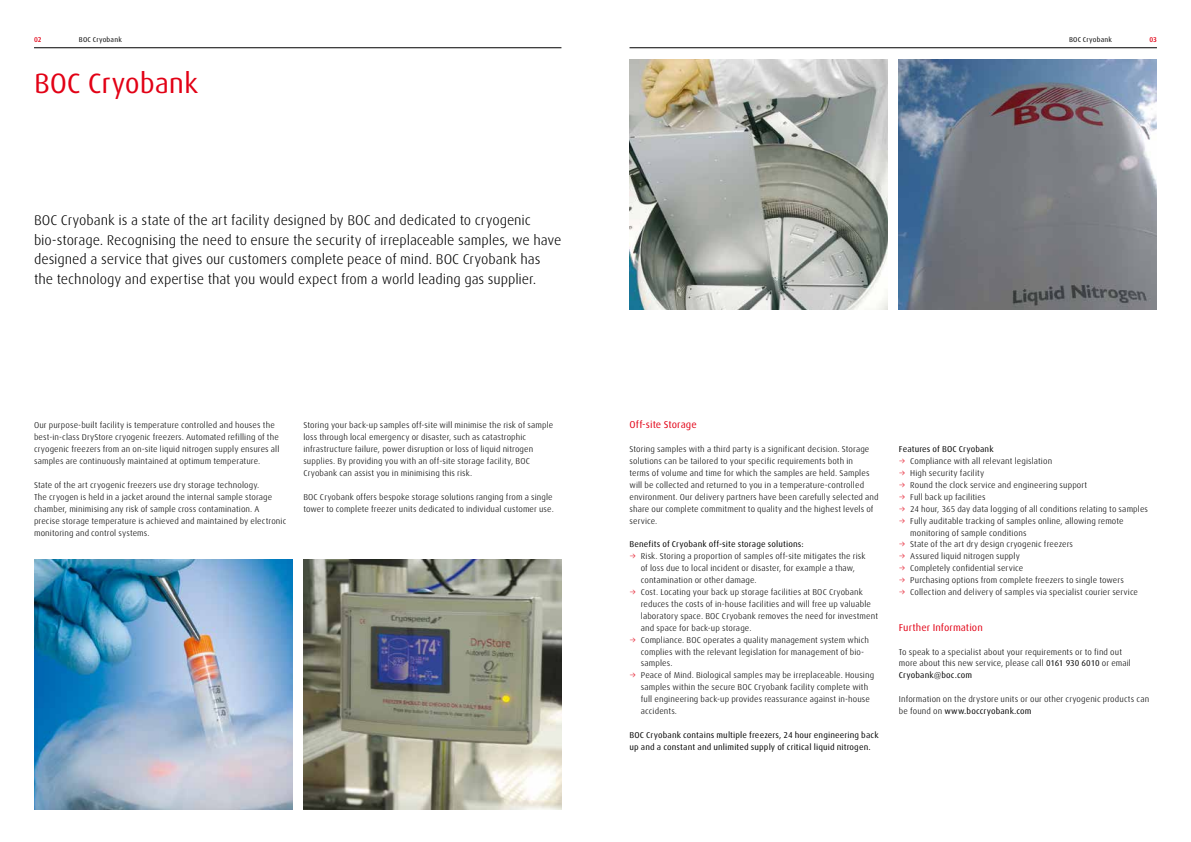
<style>
.page{position:relative;width:1191px;height:842px;background:#fff}
.page>*{position:absolute;margin:0;border:0;box-sizing:border-box;transform-origin:0 0}
.t1{font:28px "Linde Dax Global";letter-spacing:-.005em;color:#e20015}
.t2{font:300 14px/19.6px "Linde Dax Global";letter-spacing:-.005em;color:#000}
.t3{font:10px "Linde Dax Global";letter-spacing:.005em;color:#e20015}
.t4{font:300 8.5px/11.9px "Linde Dax Global";letter-spacing:.01em;color:#000}
.t5{font:8.5px/11.9px "Linde Dax Global";letter-spacing:.015em;color:#000}
.t6{font:7px "Linde Dax Global";letter-spacing:.025em;color:#000}
.t7{font:500 7px "Linde Dax Global";color:#e20015}
.s1{color:#e20015}
.s2{font-weight:400}
</style>
<div class="page">
<hr style="left:34px;top:48px;width:527px;height:1px;background:#000">
<hr style="left:629px;top:48px;width:528px;height:1px;background:#000">
<img style="left:899px;top:60px;width:258px;height:249px">
<img style="left:629px;top:60px;width:258px;height:249px">
<img style="left:34px;top:559px;width:258px;height:250px">
<img style="left:303px;top:559px;width:258px;height:250px">
<p class="t7" style="left:34px;top:35px;width:9px">02</p>
<p class="t6" style="left:79px;top:35px;width:44px">BOC Cryobank</p>
<p class="t6" style="left:1069px;top:35px;width:44px">BOC Cryobank</p>
<p class="t7" style="left:1149px;top:35px;width:9px">03</p>
<h1 class="t1" style="left:34px;top:67px;width:166px">BOC Cryobank</h1>
<p class="t2" style="left:34px;top:211px;width:529px">BOC Cryobank is a state of the art facility designed by BOC and dedicated to cryogenic bio-storage. Recognising the need to ensure the security of irreplaceable samples, we have designed a service that gives our customers complete peace of mind. BOC Cryobank has the technology and expertise that you would expect from a world leading gas supplier.</p>
<p class="t4" style="left:34px;top:420px;width:247px">Our purpose-built facility is temperature controlled and houses the best-in-class DryStore cryogenic freezers. Automated refilling of the cryogenic freezers from an on-site liquid nitrogen supply ensures all samples are continuously maintained at optimum temperature.</p>
<p class="t4" style="left:34px;top:479px;width:254px">State of the art cryogenic freezers use dry storage technology.<br>The cryogen is held in a jacket around the internal sample storage chamber, minimising any risk of sample cross contamination. A precise storage temperature is achieved and maintained by electronic monitoring and control systems.</p>
<p class="t4" style="left:303px;top:420px;width:251px">Storing your back-up samples off-site will minimise the risk of sample loss through local emergency or disaster, such as catastrophic infrastructure failure, power disruption or loss of liquid nitrogen supplies. By providing you with an off-site storage facility, BOC Cryobank can assist you in minimising this risk.</p>
<p class="t4" style="left:303px;top:491px;width:252px">BOC Cryobank offers bespoke storage solutions ranging from a single tower to complete freezer units dedicated to individual customer use.</p>
<p class="t3" style="left:629px;top:419px;width:69px">Off-site Storage</p>
<p class="t4" style="left:629px;top:443px;width:251px">Storing samples with a third party is a significant decision. Storage solutions can be tailored to your specific requirements both in<br>terms of volume and time for which the samples are held. Samples will be collected and returned to you in a temperature-controlled environment. Our delivery partners have been carefully selected and share our complete commitment to quality and the highest levels of service.</p>
<p class="t5" style="left:629px;top:539px;width:176px">Benefits of Cryobank off-site storage solutions:</p>
<p class="t4" style="left:641px;top:550px;width:226px;text-indent:-11px"><span class="s1">→</span> Risk. Storing a proportion of samples off-site mitigates the risk of loss due to local incident or disaster, for example a thaw, contamination or other damage.</p>
<p class="t4" style="left:641px;top:586px;width:239px;text-indent:-11px"><span class="s1">→</span> Cost. Locating your back up storage facilities at BOC Cryobank reduces the costs of in-house facilities and will free up valuable laboratory space. BOC Cryobank removes the need for investment and space for back-up storage.</p>
<p class="t4" style="left:641px;top:634px;width:230px;text-indent:-11px"><span class="s1">→</span> Compliance. BOC operates a quality management system which complies with the relevant legislation for management of bio&shy;samples.</p>
<p class="t4" style="left:641px;top:669px;width:235px;text-indent:-11px"><span class="s1">→</span> Peace of Mind. Biological samples may be irreplaceable. Housing samples within the secure BOC Cryobank facility complete with full engineering back-up provides reassurance against in-house accidents.</p>
<p class="t5" style="left:629px;top:729px;width:251px">BOC Cryobank contains multiple freezers, 24 hour engineering back up and a constant and unlimited supply of critical liquid nitrogen.</p>
<p class="t5" style="left:899px;top:443px;width:96px">Features of BOC Cryobank</p>
<p class="t4" style="left:899px;top:455px;width:155px"><span class="s1">→</span> Compliance with all relevant legislation</p>
<p class="t4" style="left:899px;top:467px;width:87px"><span class="s1">→</span> High security facility</p>
<p class="t4" style="left:899px;top:479px;width:190px"><span class="s1">→</span> Round the clock service and engineering support</p>
<p class="t4" style="left:899px;top:491px;width:88px"><span class="s1">→</span> Full back up facilities</p>
<p class="t4" style="left:899px;top:503px;width:251px"><span class="s1">→</span> 24 hour, 365 day data logging of all conditions relating to samples</p>
<p class="t4" style="left:910px;top:515px;width:215px;text-indent:-11px"><span class="s1">→</span> Fully auditable tracking of samples online, allowing remote monitoring of sample conditions</p>
<p class="t4" style="left:899px;top:539px;width:176px"><span class="s1">→</span> State of the art dry design cryogenic freezers</p>
<p class="t4" style="left:899px;top:550px;width:122px"><span class="s1">→</span> Assured liquid nitrogen supply</p>
<p class="t4" style="left:899px;top:562px;width:126px"><span class="s1">→</span> Completely confidential service</p>
<p class="t4" style="left:899px;top:574px;width:226px"><span class="s1">→</span> Purchasing options from complete freezers to single towers</p>
<p class="t4" style="left:899px;top:586px;width:241px"><span class="s1">→</span> Collection and delivery of samples via specialist courier service</p>
<p class="t3" style="left:899px;top:621px;width:85px">Further Information</p>
<p class="t4" style="left:899px;top:646px;width:234px">To speak to a specialist about your requirements or to find out more about this new service, please call <span class="s2">0161 930 6010</span> or email<br><span class="s2">Cryobank@boc.com</span></p>
<p class="t4" style="left:899px;top:693px;width:252px">Information on the drystore units or our other cryogenic products can be found on <span class="s2">www.boccryobank.com</span></p>
</div>
